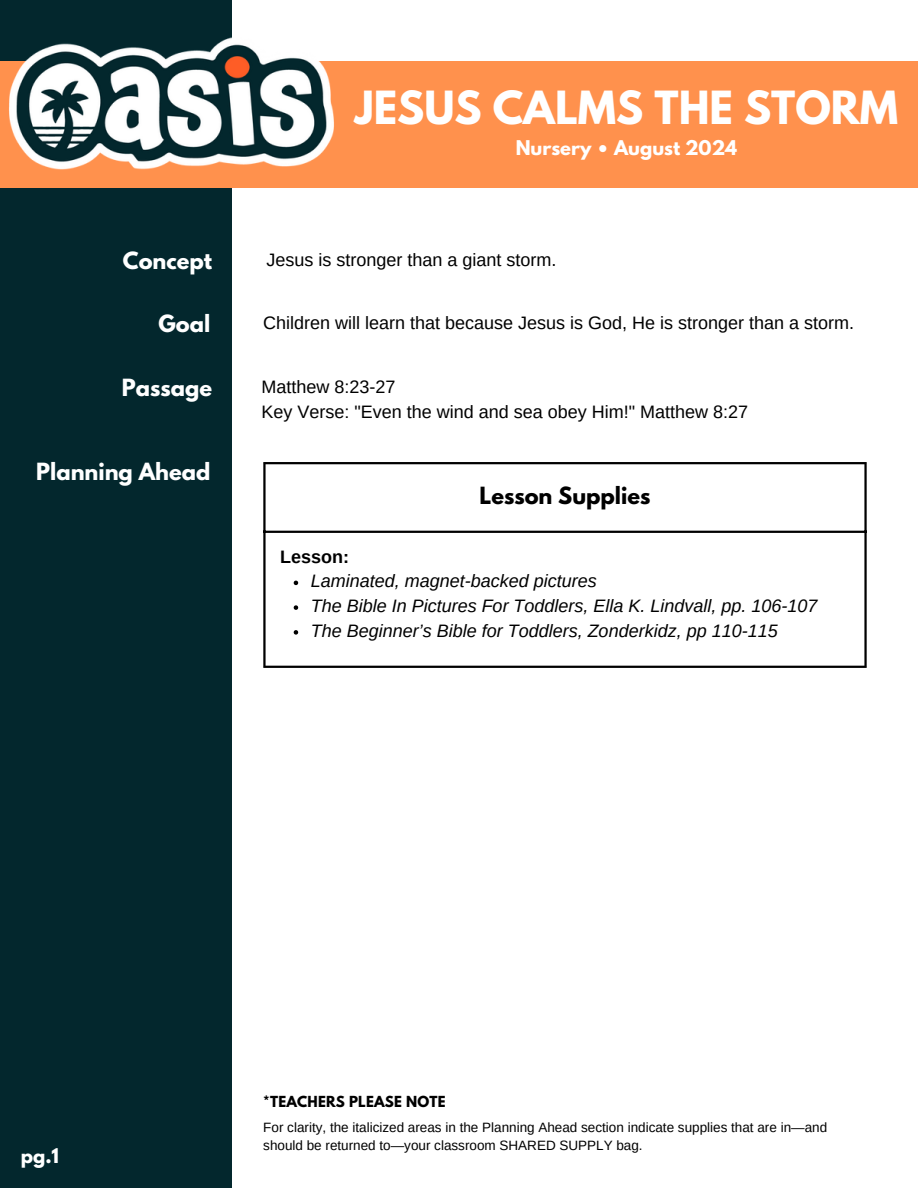
<style>
.page{position:relative;width:918px;height:1188px;background:#fff}
.page>*{position:absolute;margin:0;border:0;box-sizing:border-box;transform-origin:0 0}
.t1{font:700 40.5px "League Spartan";color:#fff}
.t2{font:700 21px "League Spartan";color:#fff}
.t3{font:700 21px "League Spartan";color:#000}
.t4{font:italic 18px "Arimo";color:#000}
.t5{font:18px/24.8px "Arimo";color:#000}
.t6{font:18px "Arimo";color:#000}
.t7{font:700 18px "League Spartan";color:#fff}
.t8{font:700 18px "Arimo";color:#000}
.t9{font:13.5px/18px "Arimo";color:#000}
.t10{font:700 13.5px "League Spartan";letter-spacing:.015em;color:#000}
</style>
<div class="page">
<div style="left:0;top:0;width:232px;height:1188px;background:#03272d"></div>
<div style="left:0;top:62px;width:918px;height:126px;background:#ff914d"></div>
<img style="left:7px;top:37px;width:330px;height:132px">
<svg style="left:294px;top:581px;width:4px;height:4px"></svg>
<svg style="left:294px;top:605px;width:4px;height:5px"></svg>
<svg style="left:294px;top:630px;width:4px;height:5px"></svg>
<hr style="left:263px;top:464px;width:3px;height:202px;background:#000">
<hr style="left:864px;top:464px;width:3px;height:202px;background:#000">
<hr style="left:263px;top:462px;width:604px;height:2px;background:#000">
<hr style="left:263px;top:531px;width:604px;height:2px;background:#000">
<hr style="left:263px;top:666px;width:604px;height:2px;background:#000">
<h3 class="t1" style="left:355px;top:87px;width:545px">JESUS CALMS THE STORM</h3>
<p class="t7" style="left:516px;top:138px;width:223px">Nursery • August 2024</p>
<h3 class="t2" style="left:123px;top:250px;width:91px">Concept</h3>
<h1 class="t5" style="left:266px;top:247px;width:291px">Jesus is stronger than a giant storm.</h1>
<h4 class="t2" style="left:159px;top:314px;width:53px">Goal</h4>
<h2 class="t6" style="left:263px;top:313px;width:592px">Children will learn that because Jesus is God, He is stronger than a storm.</h2>
<h4 class="t2" style="left:122px;top:377px;width:92px">Passage</h4>
<p class="t2" style="left:36px;top:461px;width:176px">Planning Ahead</p>
<h2 class="t5" style="left:262px;top:374px;width:488px">Matthew 8:23-27<br>Key Verse: "Even the wind and sea obey Him!" Matthew 8:27</h2>
<h4 class="t3" style="left:480px;top:485px;width:172px">Lesson Supplies</h4>
<p class="t8" style="left:280px;top:546px;width:70px">Lesson:</p>
<p class="t4" style="left:311px;top:571px;width:288px">Laminated, magnet-backed pictures</p>
<p class="t4" style="left:311px;top:596px;width:508px">The Bible In Pictures For Toddlers, Ella K. Lindvall, pp. 106-107</p>
<p class="t4" style="left:311px;top:621px;width:468px">The Beginner’s Bible for Toddlers, Zonderkidz, pp 110-115</p>
<h2 class="t7" style="left:21px;top:1146px;width:40px">pg.1</h2>
<p class="t10" style="left:263px;top:1095px;width:184px">*TEACHERS PLEASE NOTE</p>
<h5 class="t9" style="left:263px;top:1119px;width:565px">For clarity, the italicized areas in the Planning Ahead section indicate supplies that are in—and should be returned to—your classroom SHARED SUPPLY bag.</h5>
</div>
